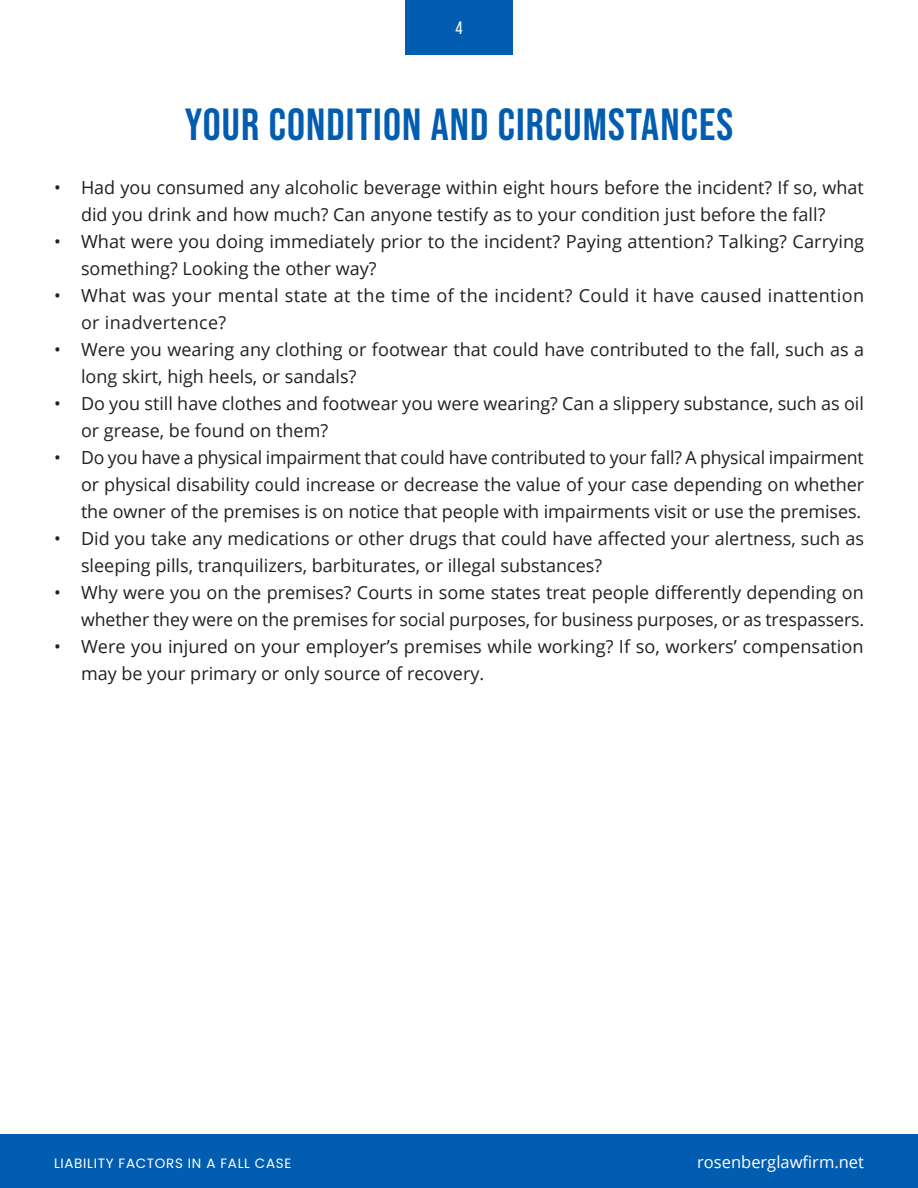
<style>
.page{position:relative;width:918px;height:1188px;background:#fff}
.page>*{position:absolute;margin:0;border:0;box-sizing:border-box;transform-origin:0 0}
.Subsection_Title_Lar{font:700 45px "Bebas Neue Pro";letter-spacing:.025em;color:#025db0}
.t1{font:18px/27px "Open Sans";color:#231f20}
.t2{font:18px/27px "Open Sans";letter-spacing:.02em;color:#231f20}
.t3{font:18px "Bebas Neue Pro";color:#fff}
.t4{font:16.5px "Open Sans";color:#fff}
.t5{font:13.5px "Poppins";letter-spacing:.05em;color:#fff}
</style>
<div class="page">
<div style="left:405px;top:0;width:108px;height:54px;background:#025db0"></div>
<div style="left:0;top:1134px;width:918px;height:54px;background:#025db0"></div>
<p class="t3" style="left:455px;top:18px;width:9px">4</p>
<p class="Subsection_Title_Lar" style="left:185px;top:98px;width:550px">YOUR CONDITION AND CIRCUMSTANCES</p>
<p class="t1" style="left:81px;top:173px;width:785px;text-indent:-27px">• Had you consumed any alcoholic beverage within eight hours before the incident? If so, what did you drink and how much? Can anyone testify as to your condition just before the fall?</p>
<p class="t1" style="left:81px;top:227px;width:785px;text-indent:-27px">• What were you doing immediately prior to the incident? Paying attention? Talking? Carrying something? Looking the other way?</p>
<p class="t2" style="left:81px;top:281px;width:785px;text-indent:-27px">• What was your mental state at the time of the incident? Could it have caused inattention or inadvertence?</p>
<p class="t1" style="left:81px;top:335px;width:785px;text-indent:-27px">• Were you wearing any clothing or footwear that could have contributed to the fall, such as a long skirt, high heels, or sandals?</p>
<p class="t1" style="left:81px;top:389px;width:785px;text-indent:-27px">• Do you still have clothes and footwear you were wearing? Can a slippery substance, such as oil or grease, be found on them?</p>
<p class="t1" style="left:81px;top:443px;width:785px;text-align:justify;text-indent:-27px">• Do you have a physical impairment that could have contributed to your fall? A physical impairment or physical disability could increase or decrease the value of your case depending on whether the owner of the premises is on notice that people with impairments visit or use the premises.</p>
<p class="t1" style="left:81px;top:524px;width:784px;text-indent:-27px">• Did you take any medications or other drugs that could have affected your alertness, such as sleeping pills, tranquilizers, barbiturates, or illegal substances?</p>
<p class="t1" style="left:54px;top:578px;width:812px;text-align:right">• Why were you on the premises? Courts in some states treat people differently depending on whether they were on the premises for social purposes, for business purposes, or as trespassers.</p>
<p class="t1" style="left:81px;top:632px;width:784px;text-indent:-27px">• Were you injured on your employer’s premises while working? If so, workers’ compensation may be your primary or only source of recovery.</p>
<p class="t5" style="left:54px;top:1156px;width:239px">LIABILITY FACTORS IN A FALL CASE</p>
<p class="t4" style="left:697px;top:1151px;width:168px">rosenberglawfirm.net</p>
</div>
